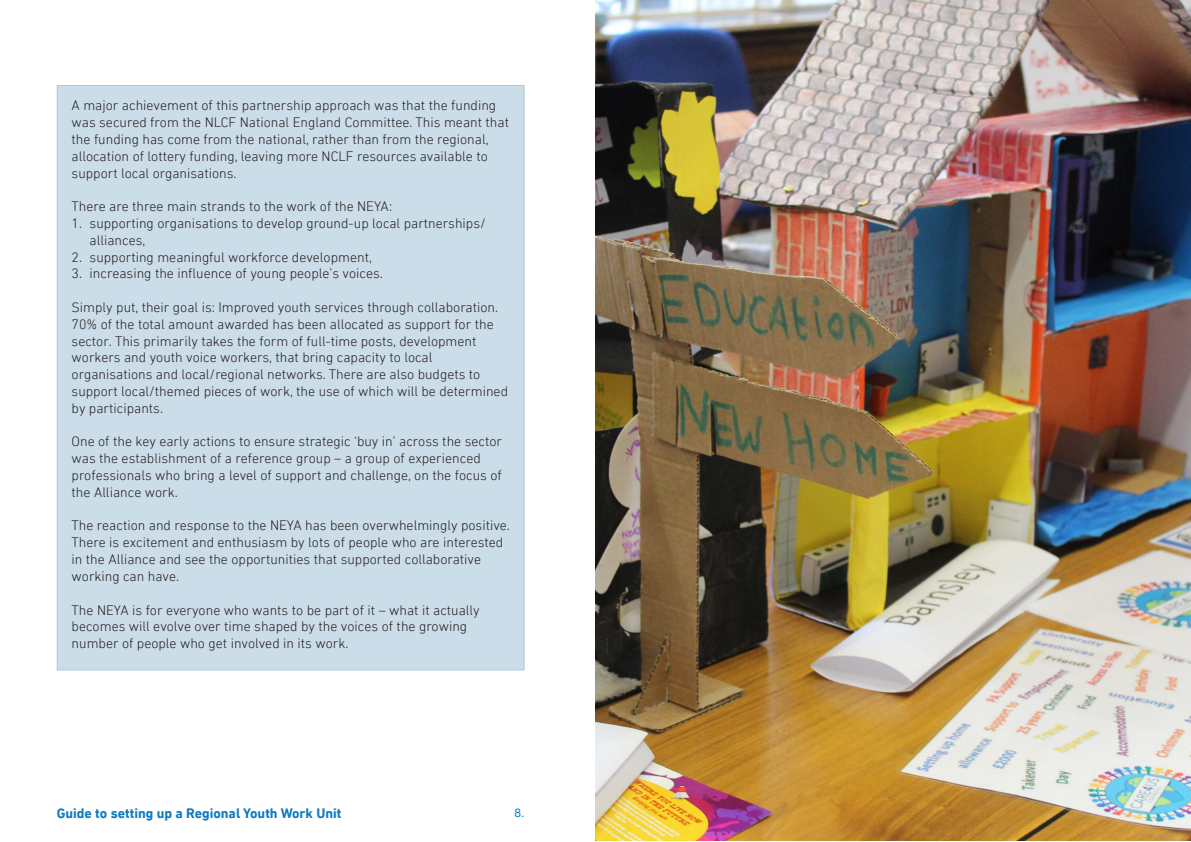
<style>
.page{position:relative;width:1191px;height:842px;background:#fff}
.page>*{position:absolute;margin:0;border:0;box-sizing:border-box;transform-origin:0 0}
.t1{font:300 14px/16.8px "DIN Next W01";color:#231f20}
.t2{font:700 14px "DIN Next W01";color:#107bc1}
.t3{font:12px "Te X Gyre Heros";color:#107bc1}
</style>
<div class="page">
<div style="left:57px;top:85px;width:467px;height:585px;background:#ccddea"></div>
<img style="left:595px;top:0;width:596px;height:840px">
<p class="t1" style="left:72px;top:97px;width:439px">A major achievement of this partnership approach was that the funding was secured from the NLCF National England Committee. This meant that the funding has come from the national, rather than from the regional, allocation of lottery funding, leaving more NCLF resources available to support local organisations.</p>
<p class="t1" style="left:72px;top:198px;width:322px">There are three main strands to the work of the NEYA:</p>
<p class="t1" style="left:90px;top:215px;width:398px;text-indent:-18px">1. supporting organisations to develop ground-up local partnerships/ alliances,</p>
<p class="t1" style="left:72px;top:248px;width:302px">2. supporting meaningful workforce development,</p>
<p class="t1" style="left:72px;top:265px;width:313px">3. increasing the influence of young people’s voices.</p>
<p class="t1" style="left:72px;top:299px;width:428px">Simply put, their goal is: Improved youth services through collaboration.</p>
<p class="t1" style="left:72px;top:316px;width:438px">70% of the total amount awarded has been allocated as support for the sector. This primarily takes the form of full-time posts, development workers and youth voice workers, that bring capacity to local organisations and local/regional networks. There are also budgets to support local/themed pieces of work, the use of which will be determined by participants.</p>
<p class="t1" style="left:72px;top:433px;width:432px">One of the key early actions to ensure strategic ‘buy in’ across the sector was the establishment of a reference group – a group of experienced professionals who bring a level of support and challenge, on the focus of the Alliance work.</p>
<p class="t1" style="left:72px;top:517px;width:440px">The reaction and response to the NEYA has been overwhelmingly positive.<br>There is excitement and enthusiasm by lots of people who are interested in the Alliance and see the opportunities that supported collaborative working can have.</p>
<p class="t1" style="left:72px;top:601px;width:410px">The NEYA is for everyone who wants to be part of it – what it actually becomes will evolve over time shaped by the voices of the growing number of people who get involved in its work.</p>
<p class="t2" style="left:57px;top:805px;width:286px">Guide to setting up a Regional Youth Work Unit</p>
<p class="t3" style="left:514px;top:803px;width:12px">8.</p>
</div>
